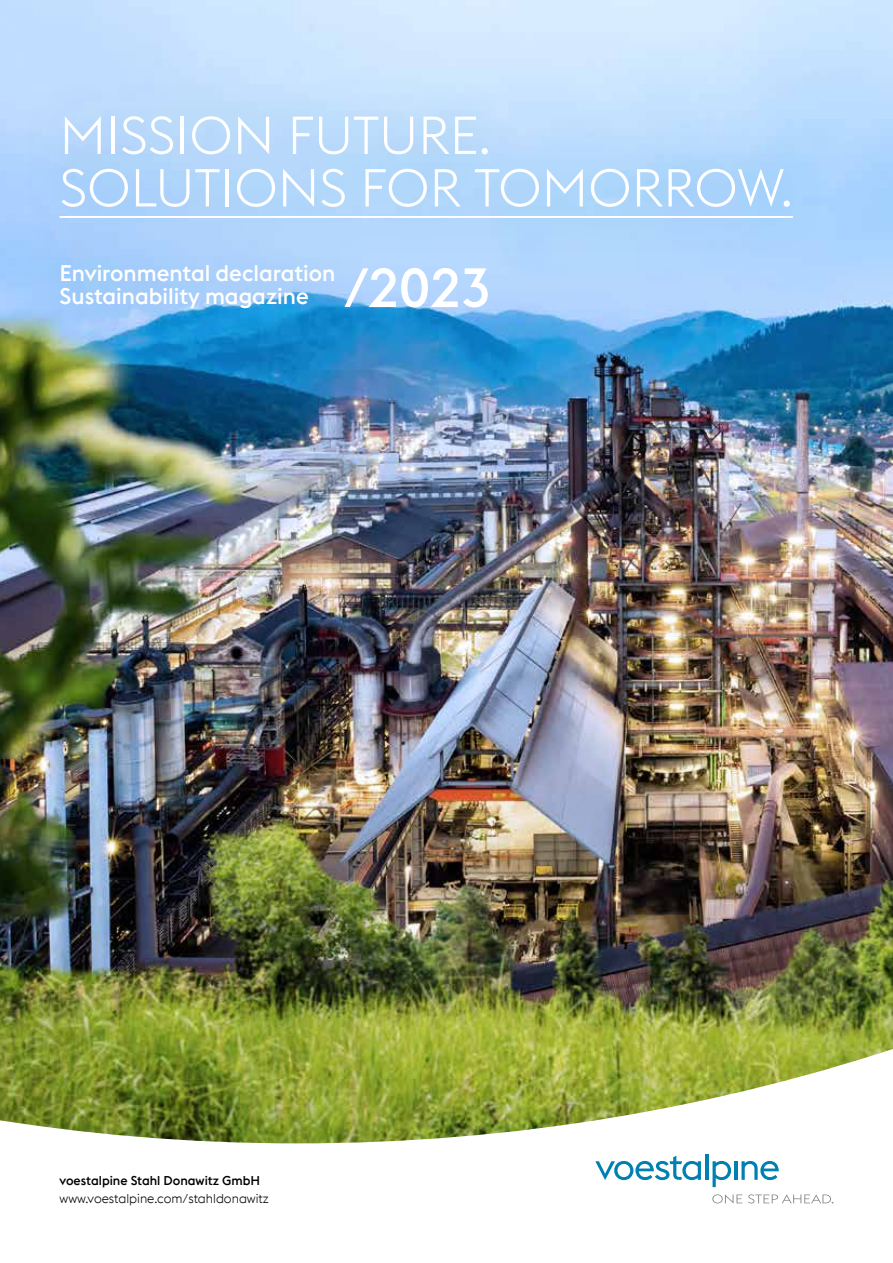
<style>
.page{position:relative;width:893px;height:1263px;background:#fff}
.page>*{position:absolute;margin:0;border:0;box-sizing:border-box;transform-origin:0 0}
.t1{font:300 52.5px/52.5px "voestalpine";color:#fff}
.t2{font:500 22.5px/22.5px "voestalpine";color:#fff}
.t3{font:300 12.75px "voestalpine";color:#000}
.t4{font:500 12.75px "voestalpine";color:#000}
</style>
<div class="page">
<img style="left:0;top:0;width:893px;height:1042px">
<div style="left:16px;top:70px;width:816px;height:282px;background:#0080b0;opacity:.3"></div>
<hr style="left:60px;top:216px;width:733px;height:2px;background:#fff">
<svg style="left:0;top:1042px;width:893px;height:162px"></svg>
<svg style="left:595px;top:1156px;width:106px;height:24px"></svg>
<hr style="left:705px;top:1154px;width:3px;height:26px;background:#0080b0">
<svg style="left:713px;top:1161px;width:18px;height:26px"></svg>
<hr style="left:734px;top:1161px;width:3px;height:19px;background:#0080b0">
<svg style="left:741px;top:1161px;width:38px;height:19px"></svg>
<svg style="left:712px;top:1194px;width:30px;height:9px"></svg>
<svg style="left:748px;top:1194px;width:85px;height:9px"></svg>
<svg style="left:344px;top:268px;width:144px;height:39px"></svg>
<h1 class="t1" style="left:60px;top:109px;width:735px">MISSION FUTURE.<br>SOLUTIONS FOR TOMORROW.</h1>
<p class="t2" style="left:60px;top:262px;width:277px">Environmental declaration<br>Sustainability magazine</p>
<p class="t4" style="left:60px;top:1173px;width:202px">voestalpine Stahl Donawitz GmbH</p>
<p class="t3" style="left:60px;top:1191px;width:211px">www.voestalpine.com/stahldonawitz</p>
</div>
